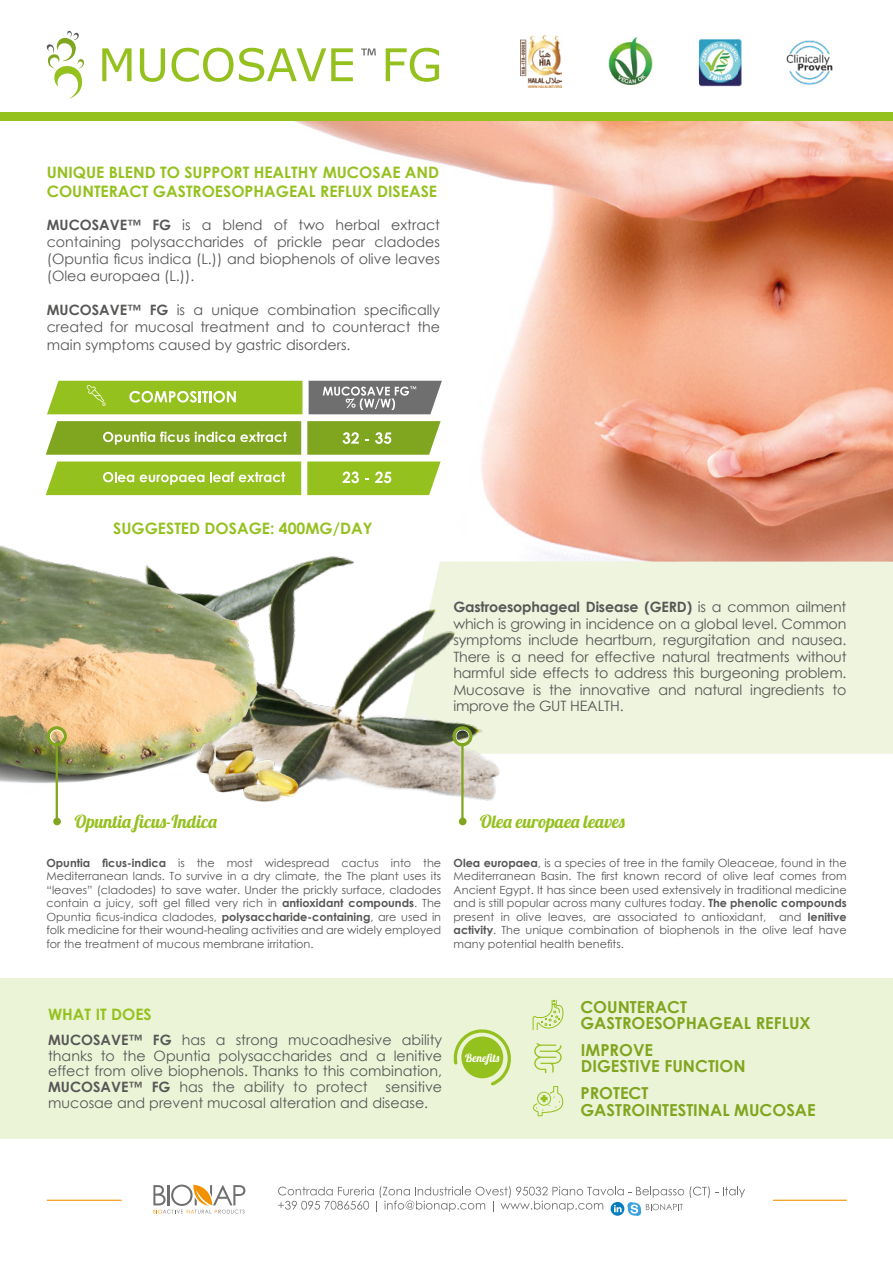
<style>
.page{position:relative;width:893px;height:1263px;background:#fff}
.page>*{position:absolute;margin:0;border:0;box-sizing:border-box;transform-origin:0 0}
.t1{font:18px "Lobster 1.4";color:#95c11f}
.t2{font:700 16.5px/16.5px "Century Gothic";color:#80a51f}
.t3{font:700 15.75px/18.9px "Century Gothic";color:#95c11f}
.t4{font:14.25px/16.5px "Century Gothic";color:#575756;text-align:justify}
.t5{font:11.25px/13.5px "Century Gothic";color:#575756;text-align:justify}
.t6{font:11.25px "Lobster 1.4";color:#fff}
.s1{font-weight:700}
</style>
<div class="page">
<img style="left:142px;top:121px;width:751px;height:441px">
<div style="left:532px;top:562px;width:361px;height:192px;background:#eef4de"></div>
<img style="left:53px;top:503px;width:479px;height:323px">
<img style="left:0;top:494px;width:278px;height:320px">
<div style="left:0;top:978px;width:893px;height:160px;background:#ecf4d7"></div>
<svg style="left:690px;top:1186px;width:55px;height:12px"></svg>
<svg style="left:278px;top:1186px;width:406px;height:30px"></svg>
<svg style="left:153px;top:1184px;width:92px;height:29px"></svg>
<hr style="left:47px;top:1200px;width:75px;height:1px;background:#f39200">
<hr style="left:773px;top:1200px;width:74px;height:1px;background:#f39200">
<img style="left:521px;top:36px;width:41px;height:51px">
<img style="left:608px;top:36px;width:45px;height:49px">
<img style="left:698px;top:38px;width:44px;height:48px">
<img style="left:786px;top:40px;width:47px;height:45px">
<svg style="left:307px;top:421px;width:134px;height:34px"></svg>
<svg style="left:309px;top:381px;width:133px;height:33px"></svg>
<svg style="left:307px;top:461px;width:134px;height:34px"></svg>
<svg style="left:46px;top:421px;width:255px;height:34px"></svg>
<svg style="left:46px;top:461px;width:255px;height:34px"></svg>
<svg style="left:47px;top:381px;width:255px;height:33px"></svg>
<svg style="left:452px;top:726px;width:21px;height:20px"></svg>
<hr style="left:461px;top:744px;width:3px;height:75px;background:#80a51f">
<div style="left:459px;top:818px;width:8px;height:7px;background:#80a51f;border-radius:50%"></div>
<img style="left:192px;top:737px;width:111px;height:70px">
<svg style="left:47px;top:30px;width:38px;height:69px"></svg>
<svg style="left:102px;top:48px;width:30px;height:33px"></svg>
<svg style="left:140px;top:48px;width:25px;height:34px"></svg>
<svg style="left:172px;top:48px;width:61px;height:34px"></svg>
<svg style="left:239px;top:48px;width:114px;height:34px"></svg>
<svg style="left:386px;top:48px;width:53px;height:34px"></svg>
<svg style="left:361px;top:49px;width:15px;height:6px"></svg>
<div style="left:0;top:113px;width:893px;height:8px;background:#95c11f"></div>
<svg style="left:453px;top:1029px;width:58px;height:57px"></svg>
<svg style="left:532px;top:1086px;width:31px;height:30px"></svg>
<svg style="left:533px;top:1000px;width:30px;height:30px"></svg>
<svg style="left:534px;top:1043px;width:28px;height:30px"></svg>
<svg style="left:47px;top:726px;width:20px;height:20px"></svg>
<hr style="left:56px;top:744px;width:2px;height:75px;background:#80a51f">
<div style="left:53px;top:818px;width:8px;height:7px;background:#80a51f;border-radius:50%"></div>
<p class="t3" style="left:47px;top:162px;width:394px">UNIQUE BLEND TO SUPPORT HEALTHY MUCOSAE AND<br>COUNTERACT GASTROESOPHAGEAL REFLUX DISEASE</p>
<p class="t4" style="left:47px;top:216px;width:395px;line-height:17.1px"><span class="s1">MUCOSAVE™ FG</span> is a blend of two herbal extract containing polysaccharides of prickle pear cladodes (Opuntia ficus indica (L.)) and biophenols of olive leaves (Olea europaea (L.)).</p>
<p class="t4" style="left:47px;top:301px;width:395px;line-height:17.1px"><span class="s1">MUCOSAVE™ FG</span> is a unique combination specifically created for mucosal treatment and to counteract the main symptoms caused by gastric disorders.</p>
<p class="t3" style="left:113px;top:518px;width:261px">SUGGESTED DOSAGE: 400MG/DAY</p>
<p class="t1" style="left:74px;top:810px;width:144px">Opuntia ficus-Indica</p>
<p class="t4" style="left:453px;top:598px;width:395px"><span class="s1">Gastroesophageal Disease (GERD)</span> is a common ailment which is growing in incidence on a global level. Common symptoms include heartburn, regurgitation and nausea.<br>There is a need for effective natural treatments without harmful side effects to address this burgeoning problem.<br>Mucosave is the innovative and natural ingredients to improve the GUT HEALTH.</p>
<p class="t1" style="left:480px;top:810px;width:147px">Olea europaea leaves</p>
<p class="t5" style="left:46px;top:856px;width:396px"><span class="s1">Opuntia ficus-indica</span> is the most widespread cactus into the Mediterranean lands. To survive in a dry climate, the The plant uses its “leaves” (cladodes) to save water. Under the prickly surface, cladodes contain a juicy, soft gel filled very rich in <span class="s1">antioxidant compounds</span>. The Opuntia ficus-indica cladodes, <span class="s1">polysaccharide-containing</span>, are used in folk medicine for their wound-healing activities and are widely employed for the treatment of mucous membrane irritation.</p>
<p class="t5" style="left:454px;top:856px;width:395px"><span class="s1">Olea europaea</span>, is a species of tree in the family Oleaceae, found in the Mediterranean Basin. The first known record of olive leaf comes from Ancient Egypt. It has since been used extensively in traditional medicine and is still popular across many cultures today. <span class="s1">The phenolic compounds </span>present in olive leaves, are associated to antioxidant, and <span class="s1">lenitive activity</span>. The unique combination of biophenols in the olive leaf have many potential health benefits.</p>
<p class="t3" style="left:48px;top:1004px;width:105px">WHAT IT DOES</p>
<p class="t4" style="left:48px;top:1031px;width:396px;line-height:15.8px"><span class="s1">MUCOSAVE™ FG</span> has a strong mucoadhesive ability thanks to the Opuntia polysaccharides and a lenitive effect from olive biophenols. Thanks to this combination, <span class="s1">MUCOSAVE™ FG</span> has the ability to protect sensitive mucosae and prevent mucosal alteration and disease.</p>
<p class="t6" style="left:465px;top:1051px;width:36px">Benefits</p>
<p class="t2" style="left:580px;top:998px;width:232px">COUNTERACT<br>GASTROESOPHAGEAL REFLUX</p>
<p class="t2" style="left:581px;top:1041px;width:166px">IMPROVE<br>DIGESTIVE FUNCTION</p>
<p class="t2" style="left:580px;top:1084px;width:237px">PROTECT<br>GASTROINTESTINAL MUCOSAE</p>
</div>
